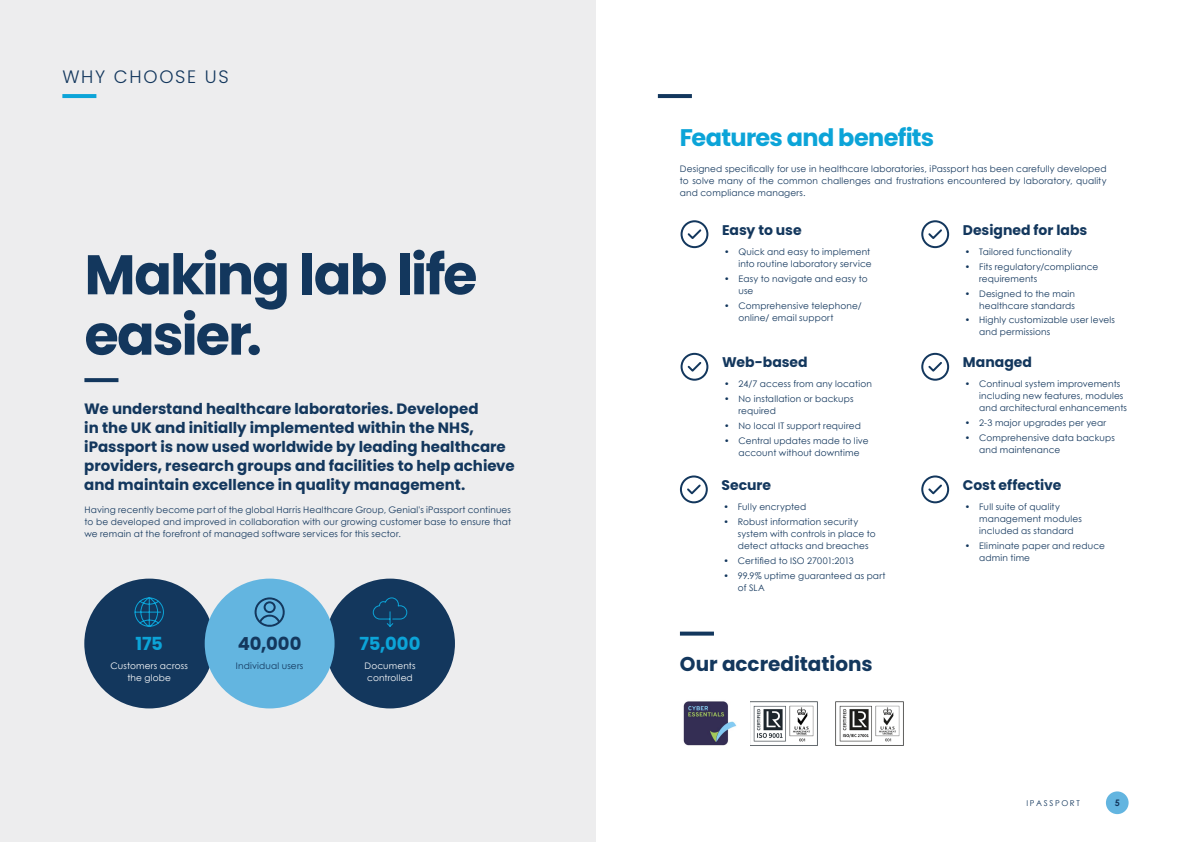
<style>
.page{position:relative;width:1191px;height:842px;background:#fff}
.page>*{position:absolute;margin:0;border:0;box-sizing:border-box;transform-origin:0 0}
.Headline_-_ExtraBold{font:700 55.7px/60.4px "Poppins";letter-spacing:-.035em;color:#13375d}
.Headline_medium{font:700 24px "Poppins";letter-spacing:-.03em;color:#0ca4d8}
._20_pt{font:700 20px "Poppins";color:#13375d}
.Heading{font:300 18px "Poppins";letter-spacing:.095em;color:#13375d}
._18_pt{font:700 18px "Poppins";letter-spacing:-.015em;color:#0ca4d8}
._18_pt-2{font:700 18px "Poppins";color:#13375d}
.Headline_-_SemiBold{font:700 15px/19px "Poppins";color:#13375d}
.Subhead_-_Bold__Alig{font:700 14px "Poppins";color:#13375d}
.Body_Text_-_Regular{font:9px/12px "Century Gothic";letter-spacing:.015em;color:#13375d}
.Body_Text_-_Regular-2{font:9px/12px "Century Gothic";letter-spacing:.015em;color:#fff;text-align:center}
.t1{font:700 9px "Century Gothic";color:#13375d}
.t2{font:8px "Century Gothic";letter-spacing:.2em;color:#13375d}
</style>
<div class="page">
<div style="left:0;top:0;width:595px;height:842px;background:#ededee"></div>
<div style="left:325px;top:579px;width:130px;height:129px;background:#13375d;border-radius:50%"></div>
<div style="left:84px;top:579px;width:130px;height:129px;background:#13375d;border-radius:50%"></div>
<div style="left:205px;top:579px;width:129px;height:129px;background:#63b5e0;border-radius:50%"></div>
<svg style="left:134px;top:597px;width:30px;height:30px"></svg>
<svg style="left:372px;top:597px;width:36px;height:30px"></svg>
<svg style="left:84px;top:378px;width:34px;height:4px"></svg>
<svg style="left:62px;top:94px;width:34px;height:4px"></svg>
<svg style="left:680px;top:632px;width:34px;height:4px"></svg>
<svg style="left:658px;top:94px;width:34px;height:4px"></svg>
<svg style="left:254px;top:597px;width:31px;height:30px"></svg>
<svg style="left:921px;top:220px;width:29px;height:29px"></svg>
<svg style="left:680px;top:220px;width:29px;height:29px"></svg>
<svg style="left:921px;top:475px;width:29px;height:29px"></svg>
<svg style="left:921px;top:352px;width:29px;height:29px"></svg>
<svg style="left:679px;top:475px;width:29px;height:29px"></svg>
<img style="left:750px;top:701px;width:68px;height:45px">
<img style="left:835px;top:701px;width:69px;height:45px">
<img style="left:683px;top:701px;width:54px;height:45px">
<svg style="left:680px;top:352px;width:29px;height:29px"></svg>
<div style="left:1106px;top:791px;width:22px;height:23px;background:#63b5e0;border-radius:50%"></div>
<p class="Heading" style="left:62px;top:66px;width:168px">WHY CHOOSE US</p>
<p class="Headline_-_ExtraBold" style="left:84px;top:245px;width:394px">Making lab life easier.</p>
<p class="Headline_-_SemiBold" style="left:84px;top:399px;width:432px">We understand healthcare laboratories. Developed<br>in the UK and initially implemented within the NHS, iPassport is now used worldwide by leading healthcare providers, research groups and facilities to help achieve and maintain excellence in quality management.</p>
<p class="Body_Text_-_Regular" style="left:84px;top:503px;width:428px;text-align:justify">Having recently become part of the global Harris Healthcare Group, Genial's iPassport continues to be developed and improved in collaboration with our growing customer base to ensure that we remain at the forefront of managed software services for this sector.</p>
<p class="_18_pt" style="left:136px;top:634px;width:29px">175</p>
<p class="Body_Text_-_Regular-2" style="left:111px;top:659px;width:79px">Customers across the globe</p>
<p class="_18_pt-2" style="left:238px;top:634px;width:65px">40,000</p>
<p class="Body_Text_-_Regular" style="left:236px;top:659px;width:69px">Individual users</p>
<p class="_18_pt" style="left:359px;top:634px;width:62px">75,000</p>
<p class="Body_Text_-_Regular-2" style="left:364px;top:659px;width:53px">Documents controlled</p>
<p class="Headline_medium" style="left:680px;top:124px;width:256px">Features and benefits</p>
<p class="Body_Text_-_Regular" style="left:680px;top:162px;width:428px;text-align:justify">Designed specifically for use in healthcare laboratories, iPassport has been carefully developed to solve many of the common challenges and frustrations encountered by laboratory, quality and compliance managers.</p>
<p class="Subhead_-_Bold__Alig" style="left:722px;top:222px;width:81px">Easy to use</p>
<p class="Body_Text_-_Regular" style="left:724px;top:245px;width:149px;text-align:right">• Quick and easy to implement into routine laboratory service</p>
<p class="Body_Text_-_Regular" style="left:738px;top:272px;width:131px;text-indent:-14px">• Easy to navigate and easy to use</p>
<p class="Body_Text_-_Regular" style="left:738px;top:299px;width:125px;text-indent:-14px">• Comprehensive telephone/ online/ email support</p>
<p class="Subhead_-_Bold__Alig" style="left:722px;top:354px;width:87px">Web-based</p>
<p class="Body_Text_-_Regular" style="left:724px;top:378px;width:149px">• 24/7 access from any location</p>
<p class="Body_Text_-_Regular" style="left:738px;top:393px;width:117px;text-indent:-14px">• No installation or backups required</p>
<p class="Body_Text_-_Regular" style="left:724px;top:420px;width:138px">• No local IT support required</p>
<p class="Body_Text_-_Regular" style="left:724px;top:435px;width:146px;text-align:center">• Central updates made to live account without downtime</p>
<p class="Subhead_-_Bold__Alig" style="left:721px;top:477px;width:51px">Secure</p>
<p class="Body_Text_-_Regular" style="left:723px;top:501px;width:84px">• Fully encrypted</p>
<p class="Body_Text_-_Regular" style="left:738px;top:515px;width:139px;text-indent:-14px">• Robust information security system with controls in place to detect attacks and breaches</p>
<p class="Body_Text_-_Regular" style="left:723px;top:554px;width:132px">• Certified to ISO 27001:2013</p>
<p class="Body_Text_-_Regular" style="left:738px;top:569px;width:149px;text-indent:-14px">• 99.9% uptime guaranteed as part of SLA</p>
<p class="_20_pt" style="left:680px;top:652px;width:194px">Our accreditations</p>
<p class="Subhead_-_Bold__Alig" style="left:962px;top:222px;width:126px">Designed for labs</p>
<p class="Body_Text_-_Regular" style="left:965px;top:245px;width:109px">• Tailored functionality</p>
<p class="Body_Text_-_Regular" style="left:979px;top:260px;width:121px;text-indent:-14px">• Fits regulatory/compliance requirements</p>
<p class="Body_Text_-_Regular" style="left:965px;top:287px;width:112px;text-align:right">• Designed to the main healthcare standards</p>
<p class="Body_Text_-_Regular" style="left:979px;top:314px;width:137px;text-indent:-14px">• Highly customizable user levels and permissions</p>
<p class="Subhead_-_Bold__Alig" style="left:962px;top:354px;width:71px">Managed</p>
<p class="Body_Text_-_Regular" style="left:979px;top:378px;width:149px;text-indent:-14px">• Continual system improvements including new features, modules and architectural enhancements</p>
<p class="Body_Text_-_Regular" style="left:965px;top:417px;width:143px">• 2-3 major upgrades per year</p>
<p class="Body_Text_-_Regular" style="left:979px;top:432px;width:137px;text-indent:-14px">• Comprehensive data backups and maintenance</p>
<p class="Subhead_-_Bold__Alig" style="left:962px;top:477px;width:100px">Cost effective</p>
<p class="Body_Text_-_Regular" style="left:979px;top:501px;width:104px;text-indent:-14px">• Full suite of quality management modules included as standard</p>
<p class="Body_Text_-_Regular" style="left:979px;top:539px;width:127px;text-indent:-14px">• Eliminate paper and reduce admin time</p>
<p class="t2" style="left:1026px;top:797px;width:55px">IPASSPORT</p>
<p class="t1" style="left:1114px;top:796px;width:7px">5</p>
</div>
